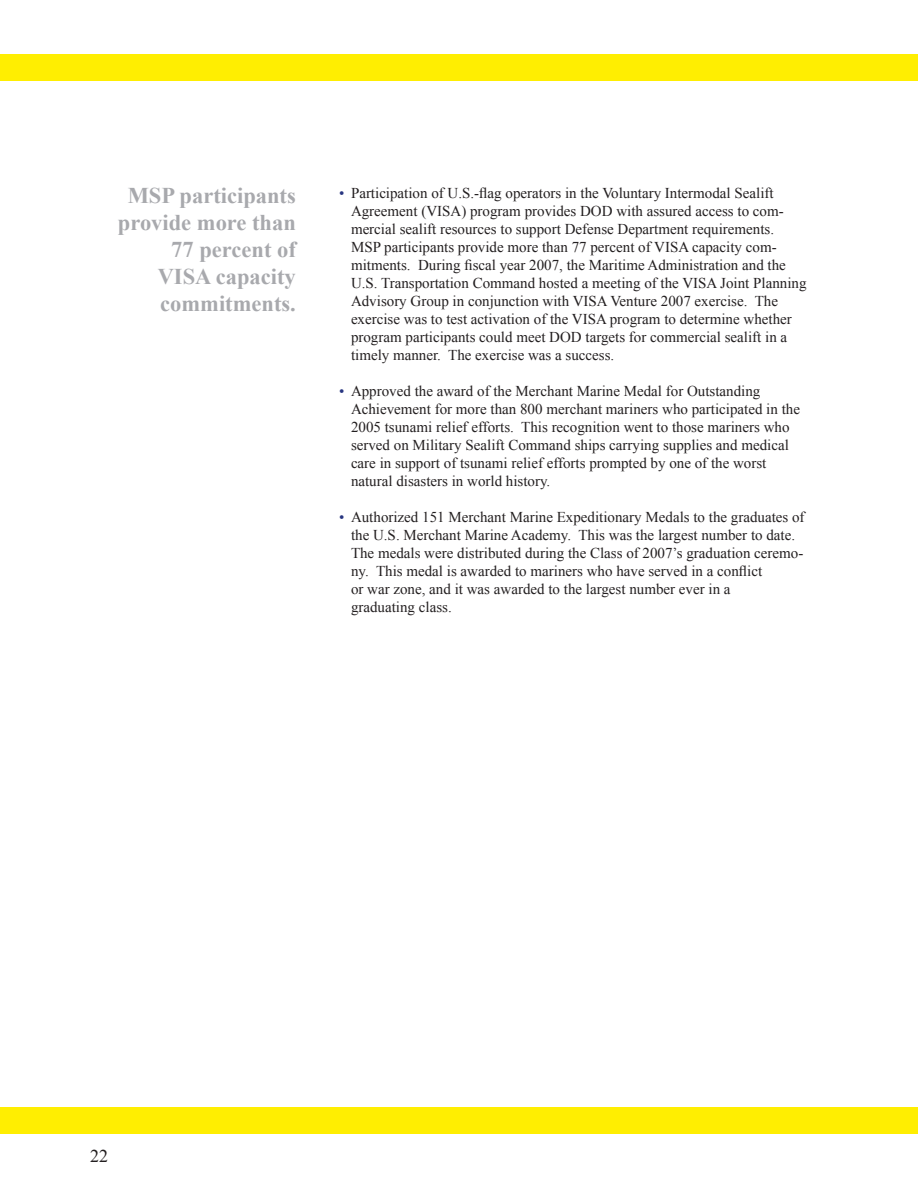
<style>
.page{position:relative;width:918px;height:1188px;background:#fff}
.page>*{position:absolute;margin:0;border:0;box-sizing:border-box;transform-origin:0 0}
.t1{font:700 22.5px/27px "Times New Roman";color:#a8a9ad;text-align:center}
.t2{font:18px "Times New Roman";color:#231f20}
.Body_Copy{font:15px/18px "Times New Roman";color:#231f20}
.s1{color:#283681}
</style>
<div class="page">
<div style="left:0;top:54px;width:918px;height:27px;background:#ffee01"></div>
<div style="left:0;top:1107px;width:918px;height:27px;background:#ffee01"></div>
<p class="t1" style="left:118px;top:182px;width:179px">MSP participants provide more than</p>
<p class="t1" style="left:158px;top:236px;width:140px;text-align:justify;text-indent:14px">77 percent of VISA capacity commitments.</p>
<p class="Body_Copy" style="left:351px;top:184px;width:457px;text-indent:-12px"><span class="s1">•</span> Participation of U.S.-flag operators in the Voluntary Intermodal Sealift Agreement (VISA) program provides DOD with assured access to com&shy;mercial sealift resources to support Defense Department requirements.<br>MSP participants provide more than 77 percent of VISA capacity com&shy;mitments. During fiscal year 2007, the Maritime Administration and the U.S. Transportation Command hosted a meeting of the VISA Joint Planning Advisory Group in conjunction with VISA Venture 2007 exercise. The exercise was to test activation of the VISA program to determine whether program participants could meet DOD targets for commercial sealift in a timely manner. The exercise was a success.</p>
<p class="Body_Copy" style="left:351px;top:382px;width:451px;text-indent:-12px"><span class="s1">•</span> Approved the award of the Merchant Marine Medal for Outstanding Achievement for more than 800 merchant mariners who participated in the 2005 tsunami relief efforts. This recognition went to those mariners who served on Military Sealift Command ships carrying supplies and medical care in support of tsunami relief efforts prompted by one of the worst natural disasters in world history.</p>
<p class="Body_Copy" style="left:351px;top:508px;width:455px;text-indent:-12px"><span class="s1">•</span> Authorized 151 Merchant Marine Expeditionary Medals to the graduates of the U.S. Merchant Marine Academy. This was the largest number to date.<br>The medals were distributed during the Class of 2007’s graduation ceremo&shy;ny. This medal is awarded to mariners who have served in a conflict<br>or war zone, and it was awarded to the largest number ever in a<br>graduating class.</p>
<p class="t2" style="left:90px;top:1145px;width:19px">22</p>
</div>
